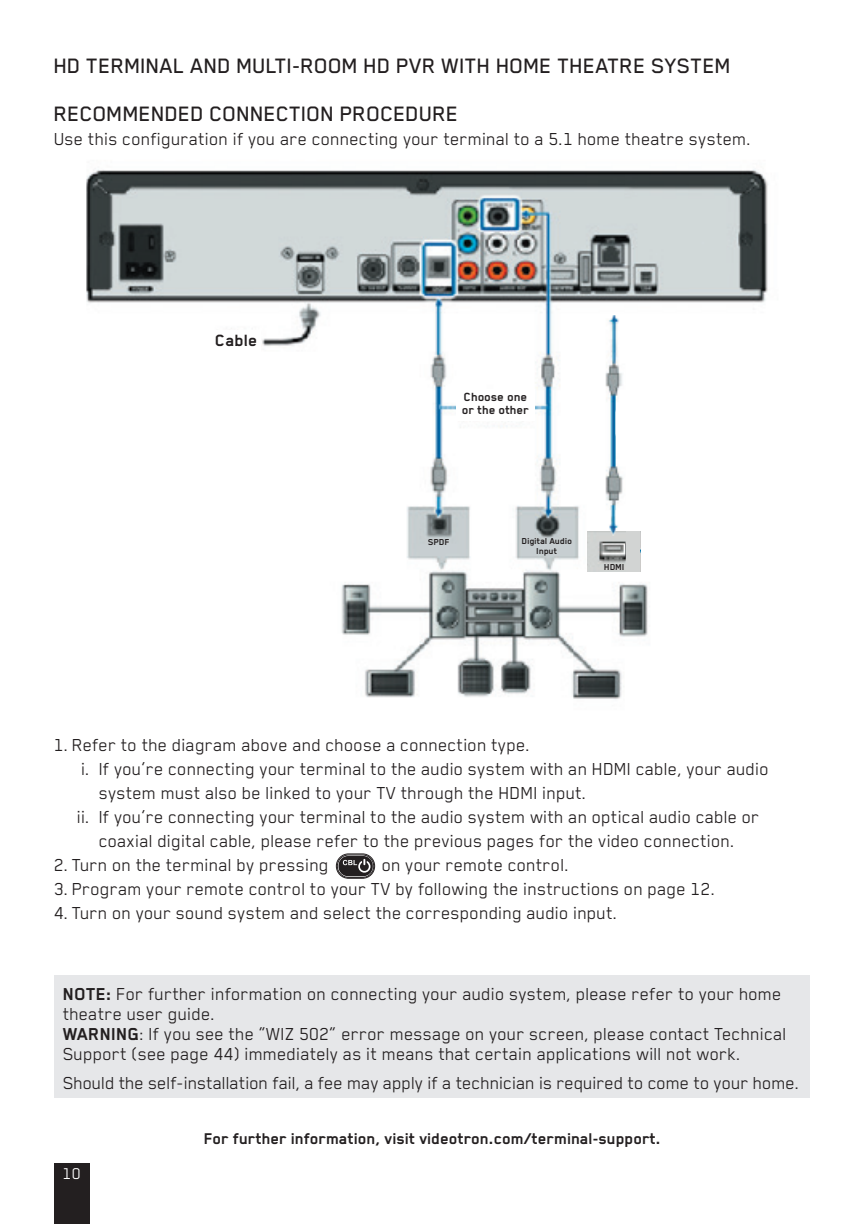
<style>
.page{position:relative;width:864px;height:1224px;background:#fff}
.page>*{position:absolute;margin:0;border:0;box-sizing:border-box;transform-origin:0 0}
.t1{font:500 24px/48px "Blender Pro";color:#231f20}
.t2{font:20px/20px "Blender Pro";color:#231f20}
.t3{font:700 18.8px "Blender Pro";color:#231f20}
.t4{font:700 18px "Blender Pro";color:#231f20}
.t5{font:18px "Blender Pro";color:#fff}
.t6{font:700 13.6px/13.6px "Blender Pro";color:#231f20}
.t7{font:700 10px/10px "Blender Pro";color:#231f20;text-align:center}
.s1{font-weight:700}
</style>
<div class="page">
<div style="left:54px;top:1164px;width:36px;height:60px;background:#231f20"></div>
<img style="left:86px;top:169px;width:682px;height:530px">
<div style="left:54px;top:975px;width:756px;height:123px;background:#e6e7e9"></div>
<div style="left:336px;top:854px;width:39px;height:25px;border:1px solid #231f20;border-radius:12px"></div>
<div style="left:337px;top:855px;width:37px;height:23px;border:1px solid #231f20;border-radius:11px"></div>
<svg style="left:339px;top:855px;width:35px;height:21px"></svg>
<div style="left:212px;top:330px;width:49px;height:36px;background:#fff"></div>
<div style="left:456px;top:390px;width:79px;height:31px;background:#fff"></div>
<img style="left:588px;top:531px;width:39px;height:41px">
<div style="left:627px;top:531px;width:13px;height:41px;background:#d2d4d3"></div>
<img style="left:596px;top:315px;width:36px;height:221px">
<p class="t1" style="left:54px;top:41px;width:675px">HD TERMINAL AND MULTI-ROOM HD PVR WITH HOME THEATRE SYSTEM<br>RECOMMENDED CONNE</p>
<p class="t1" style="left:276px;top:89px;width:25px">CTION</p>
<p class="t1" style="left:340px;top:89px;width:93px">PROCEDURE</p>
<p class="t2" style="left:54px;top:128px;width:699px">Use this configuration if you are connecting your terminal to a 5.1 home theatre system.</p>
<p class="t3" style="left:215px;top:330px;width:44px">Cable</p>
<p class="t6" style="left:462px;top:390px;width:69px">Choose one or the other</p>
<p class="t7" style="left:428px;top:537px;width:23px">SPDF</p>
<p class="t7" style="left:522px;top:536px;width:52px">Digital Audio<br>Input</p>
<p class="t7" style="left:604px;top:562px;width:22px">HDMI</p>
<p class="t2" style="left:54px;top:734px;width:478px">1. Refer to the diagram above and choose a connection type.</p>
<p class="t2" style="left:81px;top:758px;width:689px">i. If you’re connecting your terminal to the audio system with an HDMI cable, your audio</p>
<p class="t2" style="left:99px;top:782px;width:489px">system must also be linked to your TV through the HDMI input.</p>
<p class="t2" style="left:77px;top:806px;width:684px">ii. If you’re connecting your terminal to the audio system with an optical audio cable or</p>
<p class="t2" style="left:99px;top:830px;width:638px">coaxial digital cable, please refer to the previous pages for the video connection.</p>
<p class="t2" style="left:54px;top:854px;width:277px">2. Turn on the terminal by pressing</p>
<p class="t2" style="left:382px;top:854px;width:189px">on your remote control.</p>
<p class="t2" style="left:54px;top:878px;width:663px">3. Program your remote control to your TV by following the instructions on page 12.</p>
<p class="t2" style="left:54px;top:902px;width:565px">4. Turn on your sound system and select the corresponding audio input.</p>
<p class="t2" style="left:63px;top:983px;width:725px"><span class="s1">Note:</span> For further information on connecting your audio system, please refer to your home theatre user guide.<br><span class="s1">WARNING</span>: If you see the “WIZ 502” error message on your screen, please contact Technical Support (see page 44) immediately as it means that certain applications will not work.</p>
<p class="t2" style="left:63px;top:1072px;width:738px">Should the self-installation fail, a fee may apply if a technician is required to come to your home.</p>
<p class="t5" style="left:63px;top:1164px;width:20px">10</p>
<p class="t4" style="left:204px;top:1128px;width:458px">For further information, visit videotron.com/terminal-support.</p>
</div>
